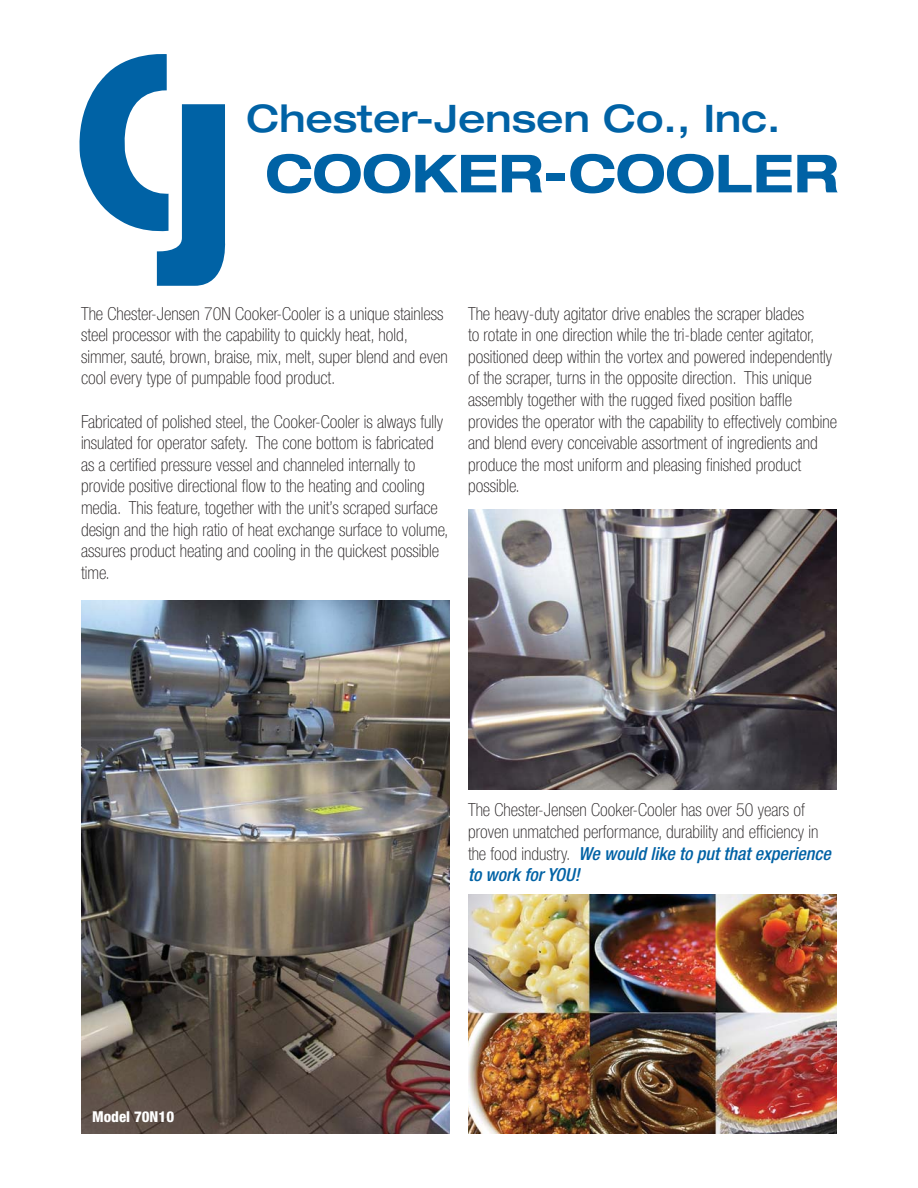
<style>
.page{position:relative;width:918px;height:1188px;background:#fff}
.page>*{position:absolute;margin:0;border:0;box-sizing:border-box;transform-origin:0 0}
.t1{font:700 expanded 52.5px "Helvetica Neue LT Std";color:#0062a5}
.t2{font:500 expanded 37.95px "Helvetica Neue LT Std";color:#0062a5}
.t3{font:100 condensed 18px/21.6px "Helvetica Neue LT Std";color:#231f20}
.t4{font:800 condensed 15px "Helvetica Neue LT Std";color:#fff}
.s1{font-weight:500;font-style:italic;color:#0062a5}
</style>
<div class="page">
<svg style="left:80px;top:54px;width:146px;height:232px"></svg>
<img style="left:81px;top:600px;width:369px;height:534px">
<img style="left:468px;top:510px;width:369px;height:280px">
<img style="left:468px;top:895px;width:369px;height:239px">
<h2 class="t2" style="left:246px;top:96px;width:536px">Chester-Jensen Co., Inc.</h2>
<h1 class="t1" style="left:265px;top:144px;width:575px">COOKER-COOLER</h1>
<p class="t3" style="left:81px;top:305px;width:368px">The Chester-Jensen 70N Cooker-Cooler is a unique stainless steel processor with the capability to quickly heat, hold, simmer, sauté, brown, braise, mix, melt, super blend and even cool every type of pumpable food product.</p>
<p class="t3" style="left:81px;top:413px;width:369px">Fabricated of polished steel, the Cooker-Cooler is always fully insulated for operator safety. The cone bottom is fabricated as a certified pressure vessel and channeled internally to provide positive directional flow to the heating and cooling media. This feature, together with the unit’s scraped surface design and the high ratio of heat exchange surface to volume, assures product heating and cooling in the quickest possible time.</p>
<p class="t3" style="left:468px;top:305px;width:370px">The heavy-duty agitator drive enables the scraper blades<br>to rotate in one direction while the tri-blade center agitator, positioned deep within the vortex and powered independently of the scraper, turns in the opposite direction. This unique assembly together with the rugged fixed position baffle provides the operator with the capability to effectively combine and blend every conceivable assortment of ingredients and produce the most uniform and pleasing finished product possible.</p>
<p class="t3" style="left:468px;top:801px;width:364px">The Chester-Jensen Cooker-Cooler has over 50 years of proven unmatched performance, durability and efficiency in the food industry. <span class="s1">We would like to put that experience to work for YOU!</span></p>
<p class="t4" style="left:92px;top:1108px;width:84px">Model 70N10</p>
</div>
